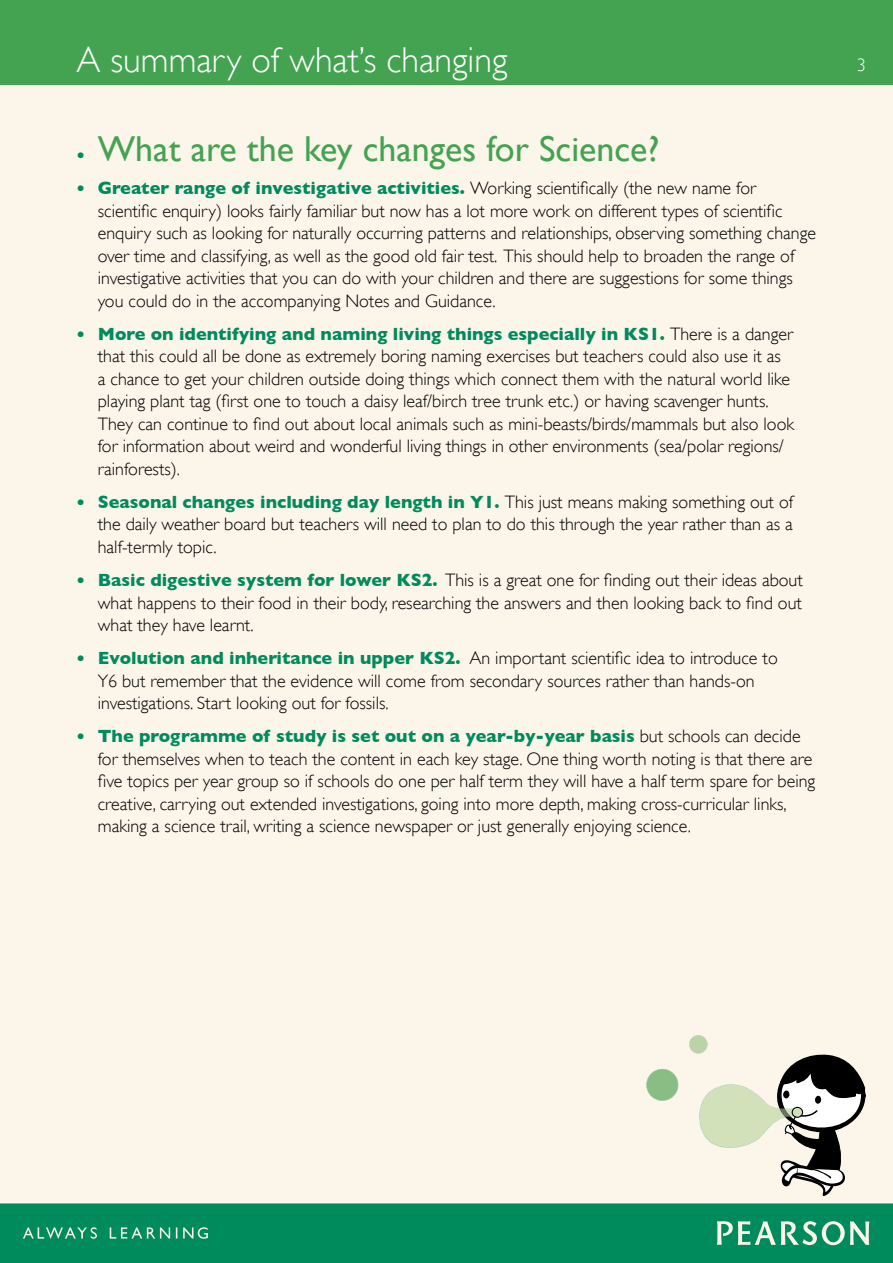
<style>
.page{position:relative;width:893px;height:1263px;background:#fbf5ea}
.page>*{position:absolute;margin:0;border:0;box-sizing:border-box;transform-origin:0 0}
.t1{font:36px "Gill Sans";color:#44a351}
.t2{font:300 36px "Gill Sans";color:#fff}
.t3{font:300 18px/22.5px "Gill Sans";color:#000}
.t4{font:300 18px "Gill Sans";color:#fff}
.s1{font-family:"Heinemann Roman";font-weight:700;font-size:16.5px;color:#008b5d}
.s2{font-weight:700;color:#008b5d}
</style>
<div class="page">
<div style="left:0;top:0;width:893px;height:85px;background:#44a351"></div>
<div style="left:0;top:1203px;width:893px;height:60px;background:#008b5d"></div>
<svg style="left:717px;top:1221px;width:152px;height:24px"></svg>
<svg style="left:23px;top:1227px;width:185px;height:12px"></svg>
<svg style="left:646px;top:1069px;width:32px;height:32px"></svg>
<svg style="left:689px;top:1035px;width:176px;height:161px"></svg>
<h1 class="t2" style="left:77px;top:31px;width:432px">A summary of what’s changing</h1>
<p class="t4" style="left:857px;top:51px;width:10px">3</p>
<h1 class="t1" style="left:77px;top:128px;width:584px"><span class="s1">•</span> What are the key changes for Science?</h1>
<p class="t3" style="left:98px;top:176px;width:720px;text-indent:-21px"><span class="s1">•</span> <span class="s2">Greater range of investigative activities.</span> Working scientifically (the new name for scientific enquiry) looks fairly familiar but now has a lot more work on different types of scientific enquiry such as looking for naturally occurring patterns and relationships, observing something change over time and classifying, as well as the good old fair test. This should help to broaden the range of investigative activities that you can do with your children and there are suggestions for some things you could do in the accompanying Notes and Guidance.</p>
<p class="t3" style="left:98px;top:322px;width:698px;text-indent:-21px"><span class="s1">•</span> <span class="s2">More on identifying and naming living things especially in KS1.</span> There is a danger that this could all be done as extremely boring naming exercises but teachers could also use it as<br>a chance to get your children outside doing things which connect them with the natural world like playing plant tag (first one to touch a daisy leaf/birch tree trunk etc.) or having scavenger hunts.<br>They can continue to find out about local animals such as mini-beasts/birds/mammals but also look for information about weird and wonderful living things in other environments (sea/polar regions/ rainforests).</p>
<p class="t3" style="left:98px;top:490px;width:697px;text-align:justify;text-indent:-21px"><span class="s1">•</span> <span class="s2">Seasonal changes including day length in Y1.</span> This just means making something out of the daily weather board but teachers will need to plan to do this through the year rather than as a half-termly topic.</p>
<p class="t3" style="left:98px;top:568px;width:707px;text-align:justify;text-indent:-21px"><span class="s1">•</span> <span class="s2">Basic digestive system for lower KS2.</span> This is a great one for finding out their ideas about what happens to their food in their body, researching the answers and then looking back to find out what they have learnt.</p>
<p class="t3" style="left:98px;top:646px;width:681px;text-indent:-21px"><span class="s1">•</span> <span class="s2">Evolution and inheritance in upper KS2.</span> An important scientific idea to introduce to<br>Y6 but remember that the evidence will come from secondary sources rather than hands-on investigations. Start looking out for fossils.</p>
<p class="t3" style="left:98px;top:724px;width:719px;text-indent:-21px"><span class="s1">•</span> <span class="s2">The programme of study is set out on a year-by-year basis</span> but schools can decide for themselves when to teach the content in each key stage. One thing worth noting is that there are five topics per year group so if schools do one per half term they will have a half term spare for being creative, carrying out extended investigations, going into more depth, making cross-curricular links, making a science trail, writing a science newspaper or just generally enjoying science.</p>
</div>
